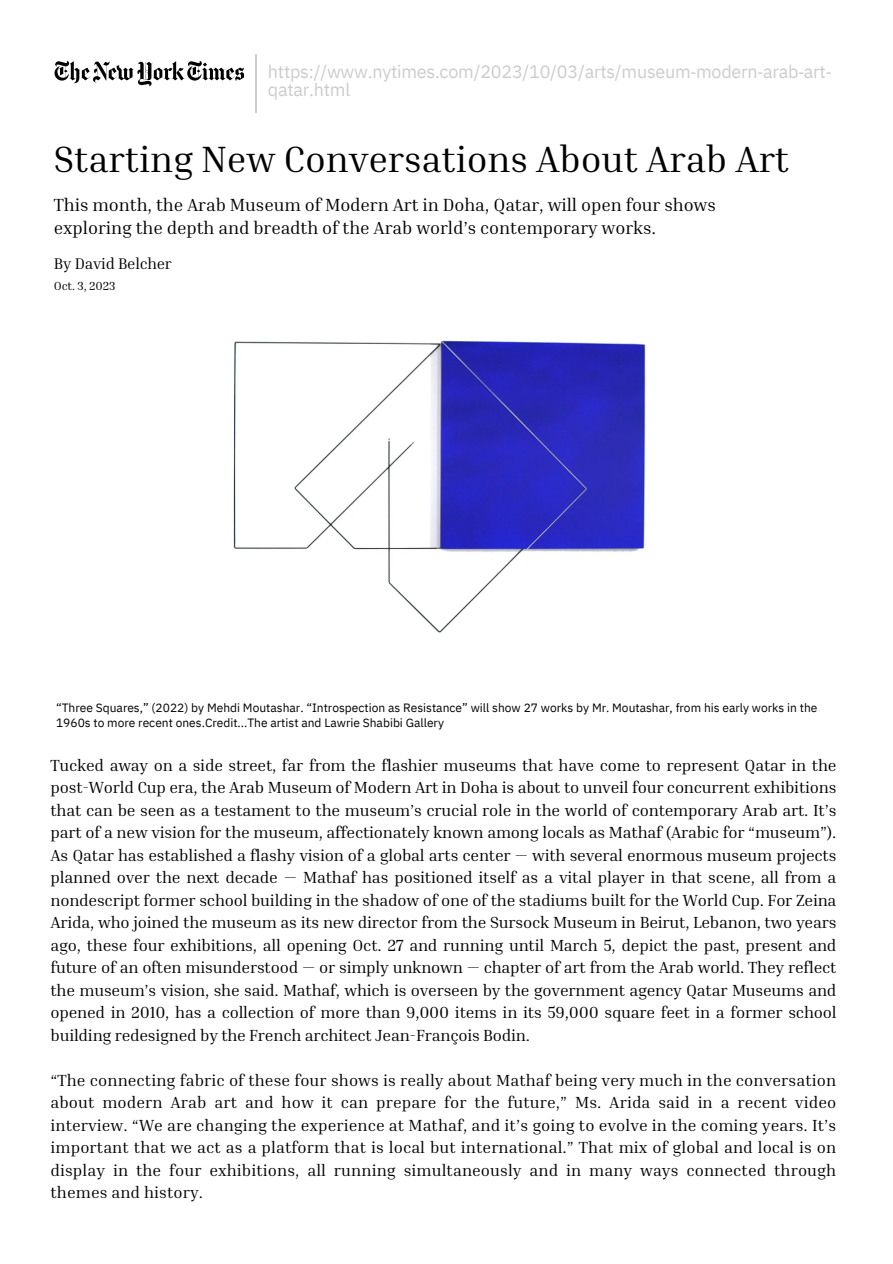
<style>
.page{position:relative;width:893px;height:1264px;background:#fff}
.page>*{position:absolute;margin:0;border:0;box-sizing:border-box;transform-origin:0 0}
.t1{font:37.5px "Inria Serif";letter-spacing:-.005em;color:#000}
.t2{font:18px/22.5px "Inria Serif";letter-spacing:-.005em;color:#000}
.t3{font:18px/18px "IBM Plex Sans";letter-spacing:-.015em;color:#ccc}
.t4{font:16.5px/22.5px "Inria Serif";letter-spacing:-.005em;color:#000;text-align:justify}
.t5{font:15.75px "Inria Serif";letter-spacing:-.015em;color:#000}
.t6{font:12px/15px "IBM Plex Sans";color:#000}
.t7{font:12px "Inria Serif";letter-spacing:-.015em;color:#000}
.s1{font-family:"Noto Sans"}
</style>
<div class="page">
<svg style="left:54px;top:61px;width:190px;height:25px"></svg>
<hr style="left:255px;top:54px;width:1px;height:58px;background:#ccc">
<img style="left:233px;top:340px;width:413px;height:293px">
<p class="t3" style="left:268px;top:62px;width:565px">https://www.nytimes.com/2023/10/03/arts/museum<span class="s1">‑</span>modern<span class="s1">‑</span>arab<span class="s1">‑</span>art<span class="s1">‑ </span>qatar.html</p>
<p class="t1" style="left:54px;top:135px;width:736px">Starting New Conversations About Arab Art</p>
<p class="t2" style="left:54px;top:193px;width:663px">This month, the Arab Museum of Modern Art in Doha, Qatar, will open four shows exploring the depth and breadth of the Arab world’s contemporary works.</p>
<p class="t5" style="left:54px;top:253px;width:119px">By David Belcher</p>
<p class="t7" style="left:54px;top:278px;width:63px">Oct. 3, 2023</p>
<p class="t6" style="left:56px;top:700px;width:763px">“Three Squares,” (2022) by Mehdi Moutashar. “Introspection as Resistance” will show 27 works by Mr. Moutashar, from his early works in the<br>1960s to more recent ones.Credit...The artist and Lawrie Shabibi Gallery</p>
<p class="t4" style="left:50px;top:753px;width:787px">Tucked away on a side street, far from the flashier museums that have come to represent Qatar in the post-World Cup era, the Arab Museum of Modern Art in Doha is about to unveil four concurrent exhibitions that can be seen as a testament to the museum’s crucial role in the world of contemporary Arab art. It’s part of a new vision for the museum, affectionately known among locals as Mathaf (Arabic for “museum”).<br>As Qatar has established a flashy vision of a global arts center — with several enormous museum projects planned over the next decade — Mathaf has positioned itself as a vital player in that scene, all from a nondescript former school building in the shadow of one of the stadiums built for the World Cup. For Zeina Arida, who joined the museum as its new director from the Sursock Museum in Beirut, Lebanon, two years ago, these four exhibitions, all opening Oct. 27 and running until March 5, depict the past, present and future of an often misunderstood — or simply unknown — chapter of art from the Arab world. They reflect the museum’s vision, she said. Mathaf, which is overseen by the government agency Qatar Museums and opened in 2010, has a collection of more than 9,000 items in its 59,000 square feet in a former school building redesigned by the French architect Jean-François Bodin.</p>
<p class="t4" style="left:50px;top:1068px;width:787px">“The connecting fabric of these four shows is really about Mathaf being very much in the conversation about modern Arab art and how it can prepare for the future,” Ms. Arida said in a recent video interview. “We are changing the experience at Mathaf, and it’s going to evolve in the coming years. It’s important that we act as a platform that is local but international.” That mix of global and local is on display in the four exhibitions, all running simultaneously and in many ways connected through themes and history.</p>
</div>
